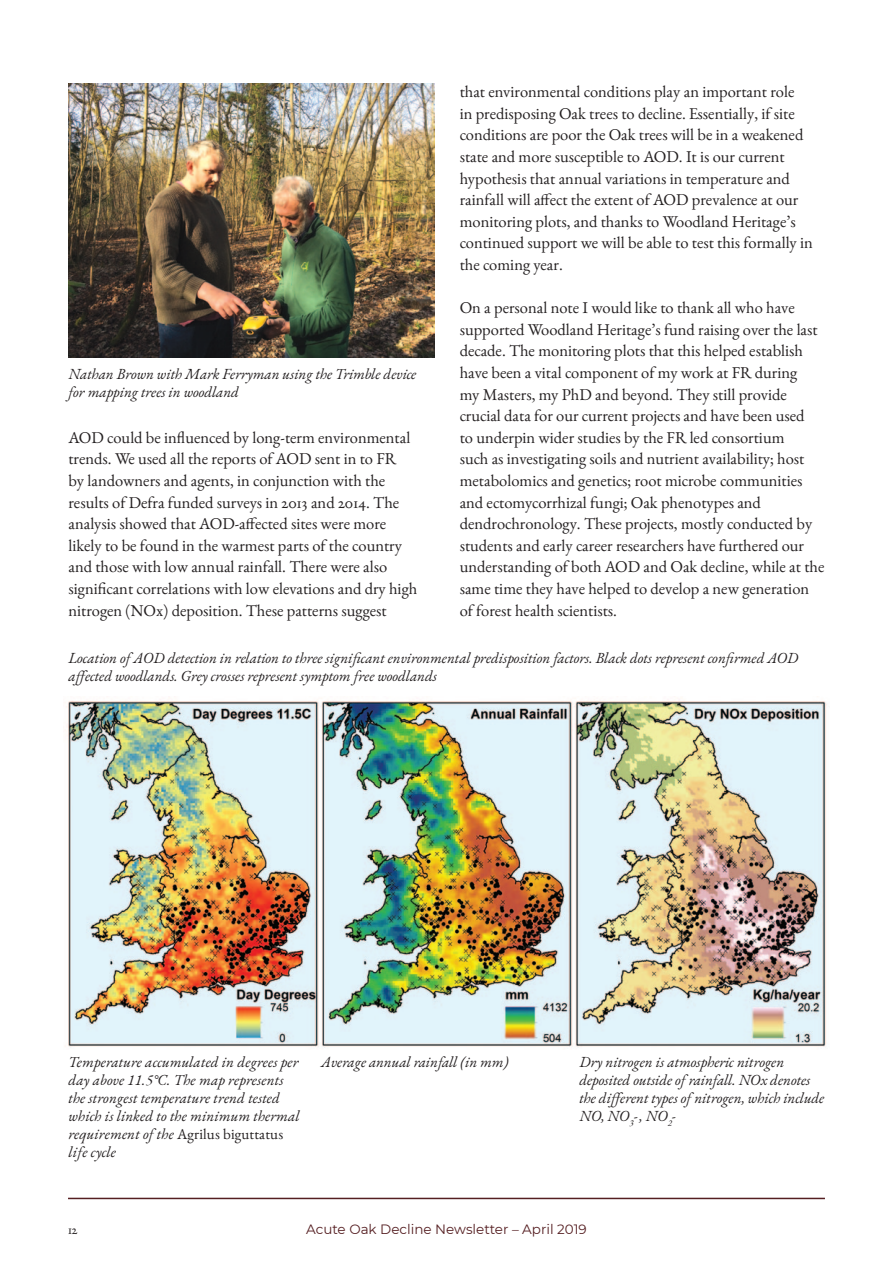
<style>
.page{position:relative;width:893px;height:1263px;background:#fff}
.page>*{position:absolute;margin:0;border:0;box-sizing:border-box;transform-origin:0 0}
.t1{font:16.5px/21.6px "EB Garamond";color:#231f20}
.t2{font:italic 15px/18px "EB Garamond";color:#231f20}
.t3{font:13.5px "Montserrat";color:#551f22}
.t4{font:13.5px "EB Garamond";color:#231f20}
.s1{font-style:normal}
</style>
<div class="page">
<hr style="left:68px;top:1198px;width:757px;height:1px;background:#551f22">
<img style="left:66px;top:701px;width:761px;height:347px">
<img style="left:68px;top:83px;width:366px;height:274px">
<p class="t2" style="left:68px;top:365px;width:349px">Nathan Brown with Mark Ferryman using the Trimble device for mapping trees in woodland</p>
<p class="t1" style="left:68px;top:426px;width:350px">AOD could be influenced by long-term environmental trends. We used all the reports of AOD sent in to FR<br>by landowners and agents, in conjunction with the results of Defra funded surveys in 2013 and 2014. The analysis showed that AOD-affected sites were more likely to be found in the warmest parts of the country and those with low annual rainfall. There were also significant correlations with low elevations and dry high nitrogen (NOx) deposition. These patterns suggest</p>
<p class="t1" style="left:460px;top:81px;width:355px">that environmental conditions play an important role<br>in predisposing Oak trees to decline. Essentially, if site conditions are poor the Oak trees will be in a weakened state and more susceptible to AOD. It is our current hypothesis that annual variations in temperature and rainfall will affect the extent of AOD prevalence at our monitoring plots, and thanks to Woodland Heritage’s continued support we will be able to test this formally in the coming year.</p>
<p class="t1" style="left:460px;top:296px;width:366px">On a personal note I would like to thank all who have supported Woodland Heritage’s fund raising over the last decade. The monitoring plots that this helped establish have been a vital component of my work at FR during<br>my Masters, my PhD and beyond. They still provide crucial data for our current projects and have been used<br>to underpin wider studies by the FR led consortium<br>such as investigating soils and nutrient availability; host metabolomics and genetics; root microbe communities and ectomycorrhizal fungi; Oak phenotypes and dendrochronology. These projects, mostly conducted by students and early career researchers have furthered our understanding of both AOD and Oak decline, while at the same time they have helped to develop a new generation of forest health scientists.</p>
<p class="t2" style="left:68px;top:649px;width:732px">Location of AOD detection in relation to three significant environmental predisposition factors. Black dots represent confirmed AOD affected woodlands. Grey crosses represent symptom free woodlands</p>
<p class="t2" style="left:68px;top:1053px;width:233px">Temperature accumulated in degrees per day above 11.5°C. The map represents the strongest temperature trend tested which is linked to the minimum thermal requirement of the <span class="s1">Agrilus biguttatus </span>life cycle</p>
<p class="t2" style="left:321px;top:1053px;width:189px">Average annual rainfall (in mm)</p>
<p class="t2" style="left:579px;top:1053px;width:246px">Dry nitrogen is atmospheric nitrogen deposited outside of rainfall. NOx denotes the different types of nitrogen, which include NO, NO<sub>3</sub>-, NO<sub>2</sub>-</p>
<p class="t4" style="left:68px;top:1219px;width:11px">12</p>
<p class="t3" style="left:306px;top:1220px;width:282px">Acute Oak Decline Newsletter – April 2019</p>
</div>
